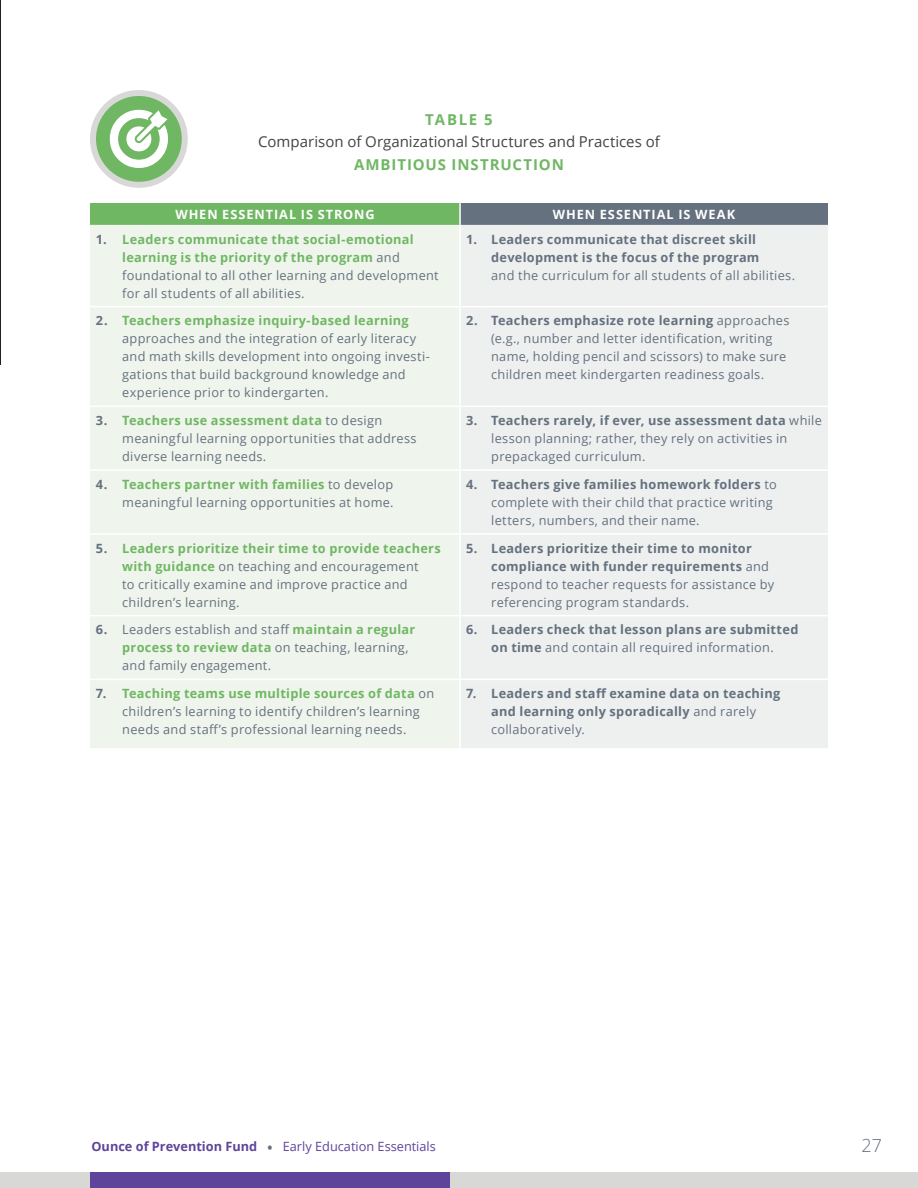
<style>
.page{position:relative;width:918px;height:1188px;background:#fff}
.page>*{position:absolute;margin:0;border:0;box-sizing:border-box;transform-origin:0 0}
.t1{font:300 18px "Open Sans";color:#65717f}
.Figure_Title-Open_Sa{font:15px "Open Sans";color:#434343}
.Figure_Title-Open_Sa-2{font:700 15px "Open Sans";letter-spacing:.06em;color:#70b764}
.C_head-Open_Sans{font:700 15px "Open Sans";letter-spacing:.11em;color:#70b764}
.Table_text-Open_Sans{font:12.75px/18px "Open Sans";letter-spacing:.025em;color:#65717f}
.Table_text-Open_Sans-2{font:700 12.75px/18px "Open Sans";letter-spacing:.025em;color:#65717f}
.t2{font:12.75px "Open Sans";color:#5e449b}
.Table_text-Open_Sans-3{font:700 12.75px "Open Sans";letter-spacing:.075em;color:#fff}
.s1{font-weight:700;color:#70b764}
.s2{font-weight:400}
.s3{font-weight:700}
.s4{font-weight:600;font-size:15px;color:#65717f}
</style>
<div class="page">
<div style="left:0;top:1173px;width:918px;height:15px;background:#d8d9d7"></div>
<div style="left:90px;top:1173px;width:360px;height:15px;background:#5e449b"></div>
<div style="left:90px;top:203px;width:370px;height:22px;background:#70b764"></div>
<div style="left:460px;top:203px;width:368px;height:22px;background:#65717f"></div>
<div style="left:90px;top:225px;width:369px;height:523px;background:#eff5ec"></div>
<div style="left:461px;top:225px;width:367px;height:523px;background:#eef0ef"></div>
<svg style="left:90px;top:306px;width:26px;height:1px"></svg>
<hr style="left:116px;top:306px;width:344px;height:1px;background:#fff">
<svg style="left:461px;top:306px;width:24px;height:1px"></svg>
<hr style="left:485px;top:306px;width:343px;height:1px;background:#fff">
<svg style="left:90px;top:406px;width:26px;height:1px"></svg>
<hr style="left:116px;top:406px;width:344px;height:1px;background:#fff">
<svg style="left:461px;top:406px;width:24px;height:1px"></svg>
<hr style="left:485px;top:406px;width:343px;height:1px;background:#fff">
<hr style="left:90px;top:469px;width:26px;height:2px;background:#fff">
<hr style="left:116px;top:469px;width:344px;height:2px;background:#fff">
<hr style="left:460px;top:469px;width:25px;height:2px;background:#fff">
<hr style="left:485px;top:469px;width:343px;height:2px;background:#fff">
<hr style="left:90px;top:533px;width:26px;height:2px;background:#fff">
<hr style="left:116px;top:533px;width:344px;height:2px;background:#fff">
<hr style="left:460px;top:533px;width:25px;height:2px;background:#fff">
<hr style="left:485px;top:533px;width:343px;height:2px;background:#fff">
<svg style="left:90px;top:615px;width:26px;height:1px"></svg>
<hr style="left:116px;top:615px;width:344px;height:1px;background:#fff">
<svg style="left:461px;top:615px;width:24px;height:1px"></svg>
<hr style="left:485px;top:615px;width:343px;height:1px;background:#fff">
<svg style="left:90px;top:679px;width:26px;height:1px"></svg>
<hr style="left:116px;top:679px;width:344px;height:1px;background:#fff">
<svg style="left:461px;top:679px;width:24px;height:1px"></svg>
<hr style="left:485px;top:679px;width:343px;height:1px;background:#fff">
<hr style="left:459px;top:203px;width:2px;height:22px;background:#fff">
<svg style="left:93px;top:93px;width:92px;height:92px;background:#82bd78"></svg>
<div style="left:90px;top:90px;width:98px;height:98px;border:6px solid #d8d9d7;border-radius:50%"></div>
<svg style="left:110px;top:110px;width:58px;height:58px"></svg>
<hr style="left:0;top:0;width:1px;height:364px;background:#231f20">
<p class="C_head-Open_Sans" style="left:425px;top:109px;width:69px">TABLE 5</p>
<p class="Figure_Title-Open_Sa" style="left:258px;top:131px;width:403px">Comparison of Organizational Structures and Practices of</p>
<p class="Figure_Title-Open_Sa-2" style="left:354px;top:154px;width:211px">AMBITIOUS INSTRUCTION</p>
<p class="Table_text-Open_Sans-3" style="left:175px;top:205px;width:201px">WHEN ESSENTIAL IS STRONG</p>
<p class="Table_text-Open_Sans-3" style="left:553px;top:205px;width:184px">WHEN ESSENTIAL IS WEAK</p>
<p class="Table_text-Open_Sans-2" style="left:96px;top:230px;width:12px">1.</p>
<p class="Table_text-Open_Sans" style="left:122px;top:230px;width:318px"><span class="s1">Leaders communicate that social-emotional learning is the priority of the program</span> and foundational to all other learning and development for all students of all abilities.</p>
<p class="Table_text-Open_Sans-2" style="left:466px;top:230px;width:12px">1.</p>
<p class="Table_text-Open_Sans-2" style="left:491px;top:230px;width:305px">Leaders communicate that discreet skill development is the focus of the program<br><span class="s2">and the curriculum for all students of all abilities.</span></p>
<p class="Table_text-Open_Sans-2" style="left:96px;top:311px;width:13px">2.</p>
<p class="Table_text-Open_Sans" style="left:122px;top:311px;width:309px"><span class="s1">Teachers emphasize inquiry-based learning </span>approaches and the integration of early literacy and math skills development into ongoing investi&shy;gations that build background knowledge and experience prior to kindergarten.</p>
<p class="Table_text-Open_Sans-2" style="left:466px;top:311px;width:13px">2.</p>
<p class="Table_text-Open_Sans" style="left:491px;top:311px;width:300px"><span class="s3">Teachers emphasize rote learning</span> approaches (e.g., number and letter identification, writing name, holding pencil and scissors) to make sure children meet kindergarten readiness goals.</p>
<p class="Table_text-Open_Sans-2" style="left:96px;top:411px;width:13px">3.</p>
<p class="Table_text-Open_Sans" style="left:122px;top:411px;width:296px"><span class="s1">Teachers use assessment data</span> to design meaningful learning opportunities that address diverse learning needs.</p>
<p class="Table_text-Open_Sans-2" style="left:466px;top:411px;width:13px">3.</p>
<p class="Table_text-Open_Sans" style="left:491px;top:411px;width:332px"><span class="s3">Teachers rarely, if ever, use assessment data</span> while lesson planning; rather, they rely on activities in prepackaged curriculum.</p>
<p class="Table_text-Open_Sans-2" style="left:96px;top:475px;width:13px">4.</p>
<p class="Table_text-Open_Sans" style="left:122px;top:475px;width:273px"><span class="s1">Teachers partner with families</span> to develop meaningful learning opportunities at home.</p>
<p class="Table_text-Open_Sans-2" style="left:466px;top:475px;width:13px">4.</p>
<p class="Table_text-Open_Sans" style="left:491px;top:475px;width:287px"><span class="s3">Teachers give families homework folders</span> to complete with their child that practice writing letters, numbers, and their name.</p>
<p class="Table_text-Open_Sans-2" style="left:96px;top:539px;width:13px">5.</p>
<p class="Table_text-Open_Sans" style="left:122px;top:539px;width:320px"><span class="s1">Leaders prioritize their time to provide teachers with guidance</span> on teaching and encouragement<br>to critically examine and improve practice and children’s learning.</p>
<p class="Table_text-Open_Sans-2" style="left:466px;top:539px;width:13px">5.</p>
<p class="Table_text-Open_Sans" style="left:491px;top:539px;width:285px"><span class="s3">Leaders prioritize their time to monitor compliance with funder requirements</span> and respond to teacher requests for assistance by referencing program standards.</p>
<p class="Table_text-Open_Sans-2" style="left:96px;top:621px;width:13px">6.</p>
<p class="Table_text-Open_Sans" style="left:122px;top:621px;width:295px">Leaders establish and staff <span class="s1">maintain a regular process to review data</span> on teaching, learning, and family engagement.</p>
<p class="Table_text-Open_Sans-2" style="left:466px;top:621px;width:13px">6.</p>
<p class="Table_text-Open_Sans-2" style="left:491px;top:621px;width:309px">Leaders check that lesson plans are submitted on time <span class="s2">and contain all required information.</span></p>
<p class="Table_text-Open_Sans-2" style="left:96px;top:684px;width:12px">7.</p>
<p class="Table_text-Open_Sans" style="left:122px;top:684px;width:313px"><span class="s1">Teaching teams use multiple sources of data</span> on children’s learning to identify children’s learning needs and staff’s professional learning needs.</p>
<p class="Table_text-Open_Sans-2" style="left:466px;top:684px;width:12px">7.</p>
<p class="Table_text-Open_Sans-2" style="left:491px;top:684px;width:291px">Leaders and staff examine data on teaching and learning only sporadically <span class="s2">and rarely collaboratively.</span></p>
<p class="t2" style="left:92px;top:1138px;width:346px"><span class="s3">Ounce of Prevention Fund</span> <span class="s4">•</span> Early Education Essentials</p>
<h1 class="t1" style="left:861px;top:1133px;width:22px">27</h1>
</div>
